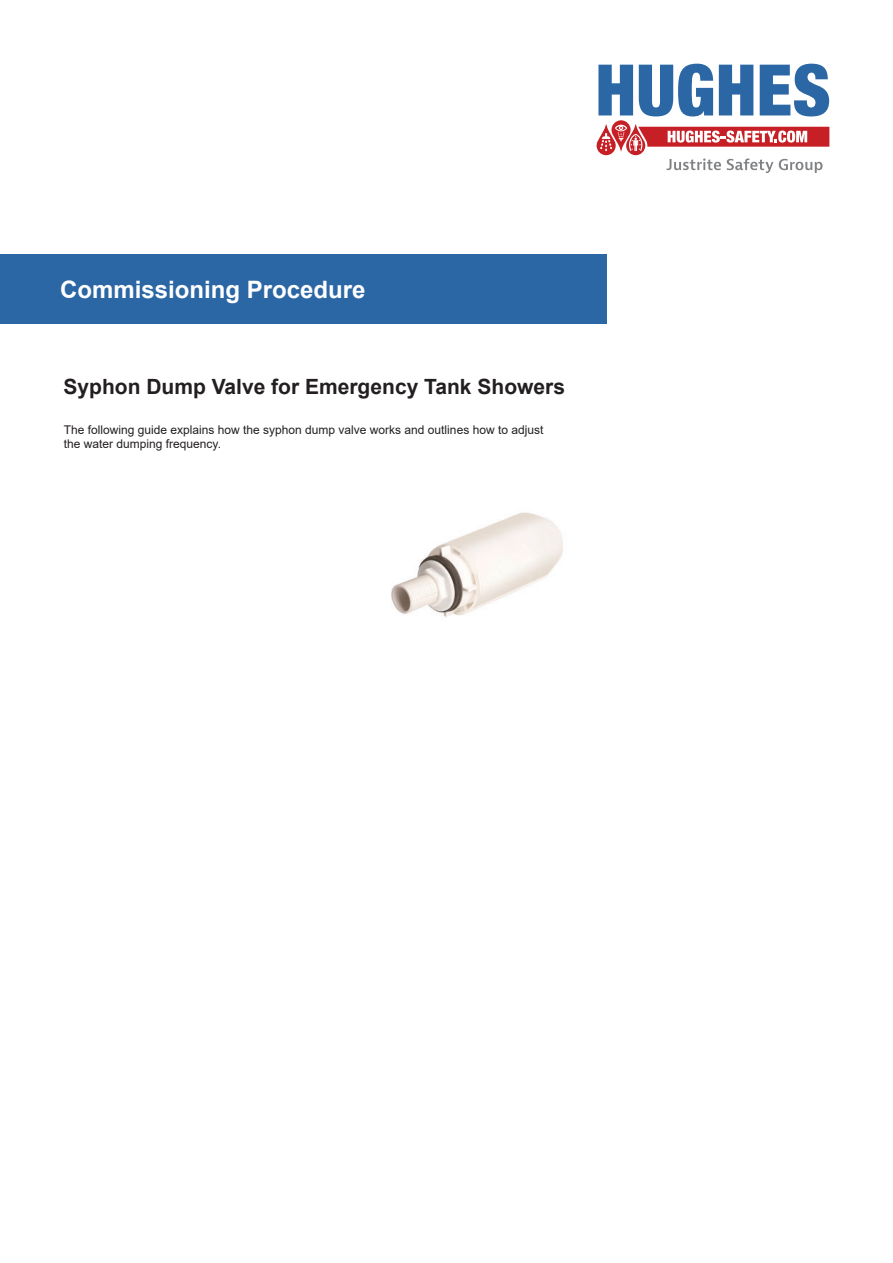
<style>
.page{position:relative;width:893px;height:1263px;background:#fff}
.page>*{position:absolute;margin:0;border:0;box-sizing:border-box;transform-origin:0 0}
.t1{font:700 24px "Arial";color:#fff}
.t2{font:700 21px "Arial";color:#231f20}
.t3{font:12px "Arial";color:#231f20}
</style>
<div class="page">
<svg style="left:597px;top:64px;width:232px;height:109px"></svg>
<div style="left:0;top:254px;width:606px;height:70px;background:#2b66a5"></div>
<img style="left:391px;top:512px;width:172px;height:105px">
<p class="t1" style="left:60px;top:272px;width:307px">Commissioning Procedure</p>
<p class="t2" style="left:64px;top:372px;width:503px">Syphon Dump Valve for Emergency Tank Showers</p>
<p class="t3" style="left:64px;top:421px;width:481px">The following guide explains how the syphon dump valve works and outlines how to adjust</p>
<p class="t3" style="left:64px;top:436px;width:159px">the water dumping frequency.</p>
</div>
